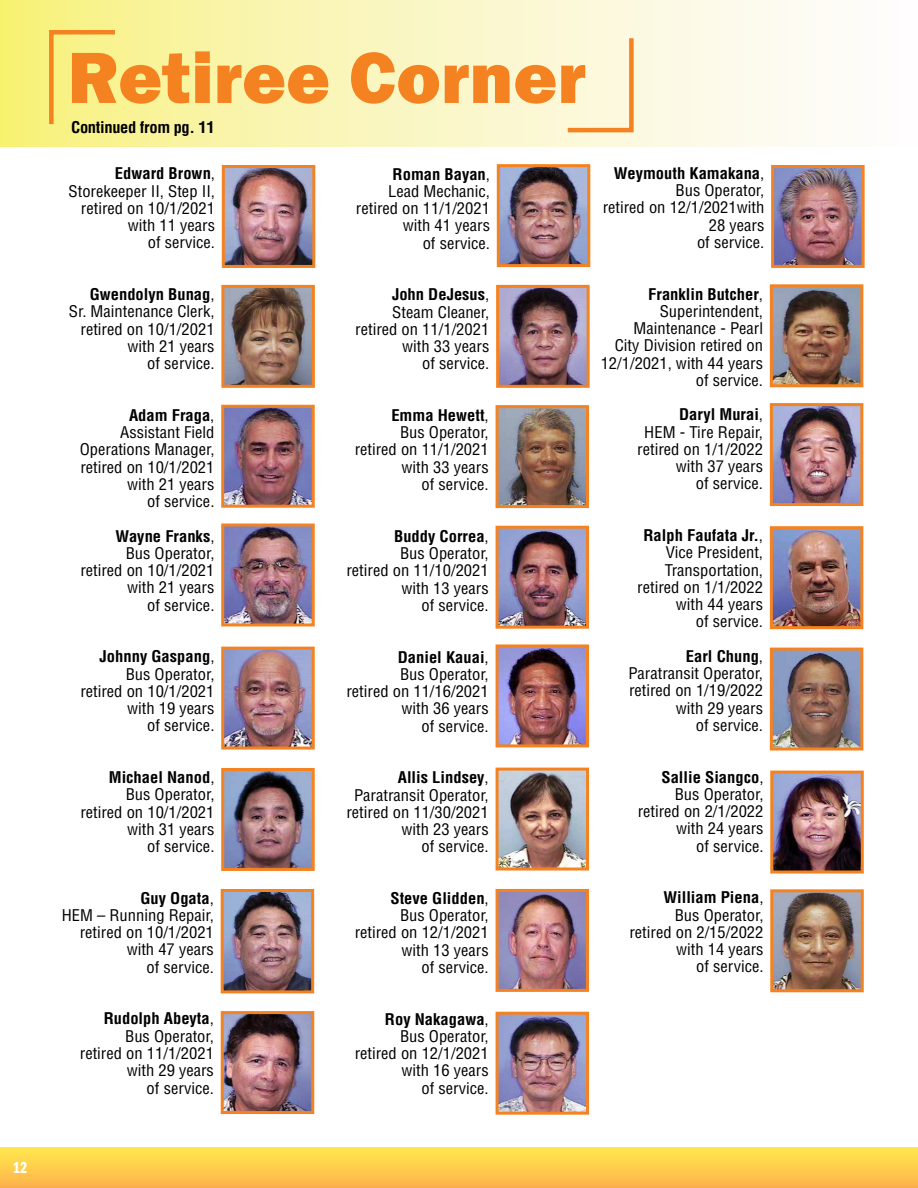
<style>
.page{position:relative;width:918px;height:1188px;background:#fff}
.page>*{position:absolute;margin:0;border:0;box-sizing:border-box;transform-origin:0 0}
.t1{font:75px "Franklin Gothic URW Hea";color:#f58220}
.t2{font:16.5px "Franklin Gothic URW Com Dem";color:#fff}
.t3{font:condensed 15.75px/17.2px "Helvetica";color:#000;text-align:right;scale:1.05 1}
.t4{font:700 condensed 15.75px "Helvetica";letter-spacing:-.02em;color:#000;scale:1.05 1}
.s1{font-weight:700}
</style>
<div class="page">
<svg style="left:0;top:0;width:820px;height:146px"></svg>
<img style="left:225px;top:289px;width:86px;height:95px">
<div style="left:221px;top:285px;width:94px;height:103px;border:3px solid #f58220"></div>
<img style="left:225px;top:409px;width:86px;height:95px">
<div style="left:221px;top:405px;width:94px;height:103px;border:3px solid #f58220"></div>
<img style="left:225px;top:772px;width:86px;height:95px">
<div style="left:221px;top:768px;width:94px;height:103px;border:3px solid #f58220"></div>
<img style="left:225px;top:528px;width:86px;height:94px">
<div style="left:221px;top:524px;width:94px;height:102px;border:3px solid #f58220"></div>
<img style="left:225px;top:651px;width:86px;height:95px">
<div style="left:221px;top:647px;width:94px;height:103px;border:3px solid #f58220"></div>
<img style="left:501px;top:168px;width:85px;height:95px">
<div style="left:497px;top:164px;width:93px;height:103px;border:3px solid #f58220"></div>
<img style="left:225px;top:893px;width:85px;height:96px">
<div style="left:221px;top:889px;width:93px;height:104px;border:3px solid #f58220"></div>
<img style="left:225px;top:1015px;width:85px;height:95px">
<div style="left:221px;top:1011px;width:93px;height:103px;border:3px solid #f58220"></div>
<img style="left:500px;top:409px;width:85px;height:95px">
<div style="left:496px;top:405px;width:93px;height:103px;border:3px solid #f58220"></div>
<img style="left:774px;top:288px;width:85px;height:95px">
<div style="left:770px;top:284px;width:93px;height:103px;border:3px solid #f58220"></div>
<img style="left:774px;top:652px;width:85px;height:95px">
<div style="left:770px;top:648px;width:93px;height:103px;border:3px solid #f58220"></div>
<img style="left:774px;top:407px;width:85px;height:95px">
<div style="left:770px;top:403px;width:93px;height:103px;border:3px solid #f58220"></div>
<img style="left:774px;top:530px;width:85px;height:95px">
<div style="left:770px;top:526px;width:93px;height:103px;border:3px solid #f58220"></div>
<img style="left:500px;top:289px;width:86px;height:95px">
<div style="left:496px;top:285px;width:94px;height:103px;border:3px solid #f58220"></div>
<img style="left:500px;top:530px;width:85px;height:95px">
<div style="left:496px;top:526px;width:93px;height:103px;border:3px solid #f58220"></div>
<img style="left:500px;top:893px;width:85px;height:95px">
<div style="left:496px;top:889px;width:93px;height:103px;border:3px solid #f58220"></div>
<img style="left:500px;top:648px;width:85px;height:95px">
<div style="left:496px;top:644px;width:93px;height:103px;border:3px solid #f58220"></div>
<img style="left:500px;top:772px;width:85px;height:95px">
<div style="left:496px;top:768px;width:93px;height:103px;border:3px solid #f58220"></div>
<img style="left:775px;top:169px;width:86px;height:95px">
<div style="left:771px;top:165px;width:94px;height:103px;border:3px solid #f58220"></div>
<img style="left:500px;top:1016px;width:85px;height:95px">
<div style="left:496px;top:1012px;width:93px;height:103px;border:3px solid #f58220"></div>
<img style="left:774px;top:775px;width:86px;height:95px">
<div style="left:770px;top:771px;width:94px;height:103px;border:3px solid #f58220"></div>
<img style="left:774px;top:893px;width:86px;height:95px">
<div style="left:770px;top:889px;width:94px;height:103px;border:3px solid #f58220"></div>
<div style="left:0;top:1148px;width:918px;height:40px;background:linear-gradient(to bottom,#ffe84d,#fdb34b)"></div>
<img style="left:226px;top:169px;width:85px;height:95px">
<div style="left:222px;top:165px;width:93px;height:103px;border:3px solid #f58220"></div>
<svg style="left:47px;top:28px;width:72px;height:101px"></svg>
<svg style="left:563px;top:34px;width:73px;height:101px"></svg>
<p class="t2" style="left:13px;top:1158px;width:16px">12</p>
<h1 class="t1" style="left:68px;top:29px;width:520px">Retiree Corner</h1>
<p class="t4" style="left:71px;top:118px;width:138px">Continued from pg. 11</p>
<p class="t3" style="left:69px;top:165px;width:141px"><span class="s1">Edward Brown</span>,<br>Storekeeper II, Step II, retired on 10/1/2021 with 11 years<br>of service.</p>
<p class="t3" style="left:69px;top:285px;width:140px"><span class="s1">Gwendolyn Bunag</span>,<br>Sr. Maintenance Clerk, retired on 10/1/2021 with 21 years<br>of service.</p>
<p class="t3" style="left:80px;top:406px;width:130px"><span class="s1">Adam Fraga</span>,<br>Assistant Field<br>Operations Manager, retired on 10/1/2021 with 21 years<br>of service.</p>
<p class="t3" style="left:80px;top:527px;width:129px"><span class="s1">Wayne Franks</span>,<br>Bus Operator, retired on 10/1/2021 with 21 years<br>of service.</p>
<p class="t3" style="left:80px;top:648px;width:129px"><span class="s1">Johnny Gaspang</span>,<br>Bus Operator, retired on 10/1/2021 with 19 years<br>of service.</p>
<p class="t3" style="left:80px;top:768px;width:129px"><span class="s1">Michael Nanod</span>,<br>Bus Operator, retired on 10/1/2021 with 31 years<br>of service.</p>
<p class="t3" style="left:62px;top:889px;width:146px"><span class="s1">Guy Ogata</span>,<br>HEM – Running Repair, retired on 10/1/2021 with 47 years<br>of service.</p>
<p class="t3" style="left:80px;top:1010px;width:129px"><span class="s1">Rudolph Abeyta</span>,<br>Bus Operator, retired on 11/1/2021 with 29 years<br>of service.</p>
<p class="t3" style="left:356px;top:165px;width:129px"><span class="s1">Roman Bayan</span>,<br>Lead Mechanic, retired on 11/1/2021 with 41 years<br>of service.</p>
<p class="t3" style="left:355px;top:286px;width:129px"><span class="s1">John DeJesus</span>,<br>Steam Cleaner, retired on 11/1/2021 with 33 years<br>of service.</p>
<p class="t3" style="left:355px;top:406px;width:129px"><span class="s1">Emma Hewett</span>,<br>Bus Operator, retired on 11/1/2021 with 33 years<br>of service.</p>
<p class="t3" style="left:346px;top:527px;width:137px"><span class="s1">Buddy Correa</span>,<br>Bus Operator,<br>retired on 11/10/2021 with 13 years<br>of service.</p>
<p class="t3" style="left:346px;top:648px;width:137px"><span class="s1">Daniel Kauai</span>,<br>Bus Operator,<br>retired on 11/16/2021 with 36 years<br>of service.</p>
<p class="t3" style="left:346px;top:769px;width:137px"><span class="s1">Allis Lindsey</span>,<br>Paratransit Operator, retired on 11/30/2021 with 23 years<br>of service.</p>
<p class="t3" style="left:355px;top:889px;width:129px"><span class="s1">Steve Glidden</span>,<br>Bus Operator, retired on 12/1/2021 with 13 years<br>of service.</p>
<p class="t3" style="left:355px;top:1010px;width:129px"><span class="s1">Roy Nakagawa</span>,<br>Bus Operator, retired on 12/1/2021 with 16 years<br>of service.</p>
<p class="t3" style="left:603px;top:164px;width:155px"><span class="s1">Weymouth Kamakana</span>,<br>Bus Operator,<br>retired on 12/1/2021with<br>28 years<br>of service.</p>
<p class="t3" style="left:601px;top:285px;width:156px"><span class="s1">Franklin Butcher</span>,<br>Superintendent,<br>Maintenance ‑ Pearl<br>City Division retired on<br>12/1/2021, with 44 years of service.</p>
<p class="t3" style="left:637px;top:406px;width:121px"><span class="s1">Daryl Murai</span>,<br>HEM - Tire Repair, retired on 1/1/2022 with 37 years<br>of service.</p>
<p class="t3" style="left:637px;top:526px;width:121px"><span class="s1">Ralph Faufata Jr.</span>,<br>Vice President,<br>Transportation, retired on 1/1/2022 with 44 years<br>of service.</p>
<p class="t3" style="left:628px;top:647px;width:130px"><span class="s1">Earl Chung</span>,<br>Paratransit Operator, retired on 1/19/2022 with 29 years<br>of service.</p>
<p class="t3" style="left:638px;top:768px;width:121px"><span class="s1">Sallie Siangco</span>,<br>Bus Operator, retired on 2/1/2022 with 24 years<br>of service.</p>
<p class="t3" style="left:629px;top:889px;width:129px"><span class="s1">William Piena</span>,<br>Bus Operator, retired on 2/15/2022 with 14 years<br>of service.</p>
</div>
